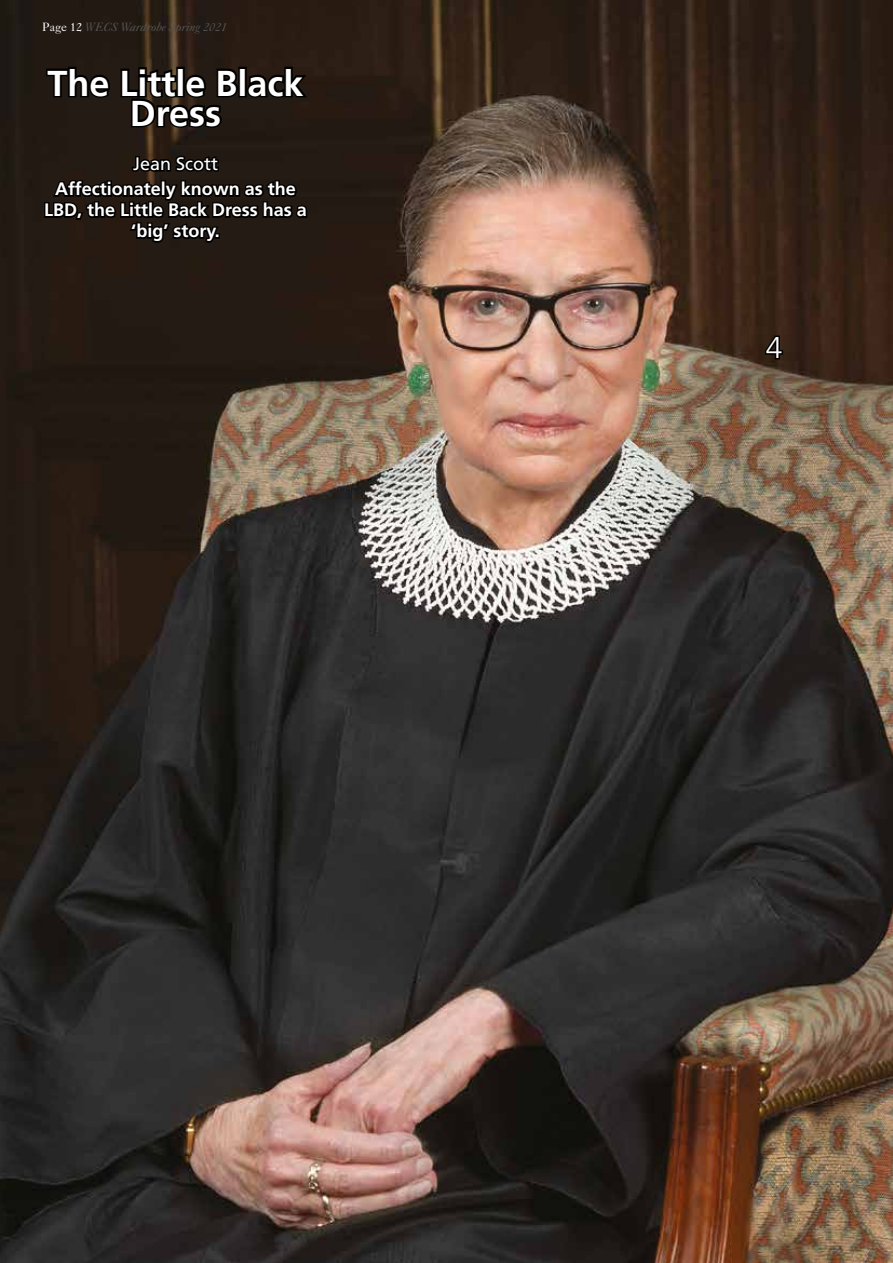
<style>
.page{position:relative;width:893px;height:1263px;background:#fff}
.page>*{position:absolute;margin:0;border:0;box-sizing:border-box;transform-origin:0 0}
.t1{font:700 36px/30px "Frutiger";color:#fff;text-align:center}
.t2{font:300 30px "Frutiger";color:#fff}
.t3{font:700 18px/21px "Frutiger";color:#fff;text-align:center}
.t4{font:18px "Frutiger";color:#fff}
.t5{font:italic 12px "Caslon Five Forty";color:#575756}
.s1{font-style:normal;color:#fff}
</style>
<div class="page">
<img style="left:0;top:0;width:893px;height:1263px">
<svg style="left:43px;top:65px;width:268px;height:214px"></svg>
<svg style="left:763px;top:329px;width:22px;height:32px"></svg>
<p class="t5" style="left:43px;top:19px;width:186px"><span class="s1">Page 12</span> WECS Wardrobe Spring 2021</p>
<h1 class="t1" style="left:47px;top:68px;width:258px">The Little Black<br>Dress</h1>
<p class="t4" style="left:133px;top:153px;width:87px">Jean Scott</p>
<p class="t3" style="left:44px;top:178px;width:264px">Affectionately known as the<br>LBD, the Little Back Dress has a ‘big’ story.</p>
<h2 class="t2" style="left:766px;top:331px;width:18px">4</h2>
</div>
